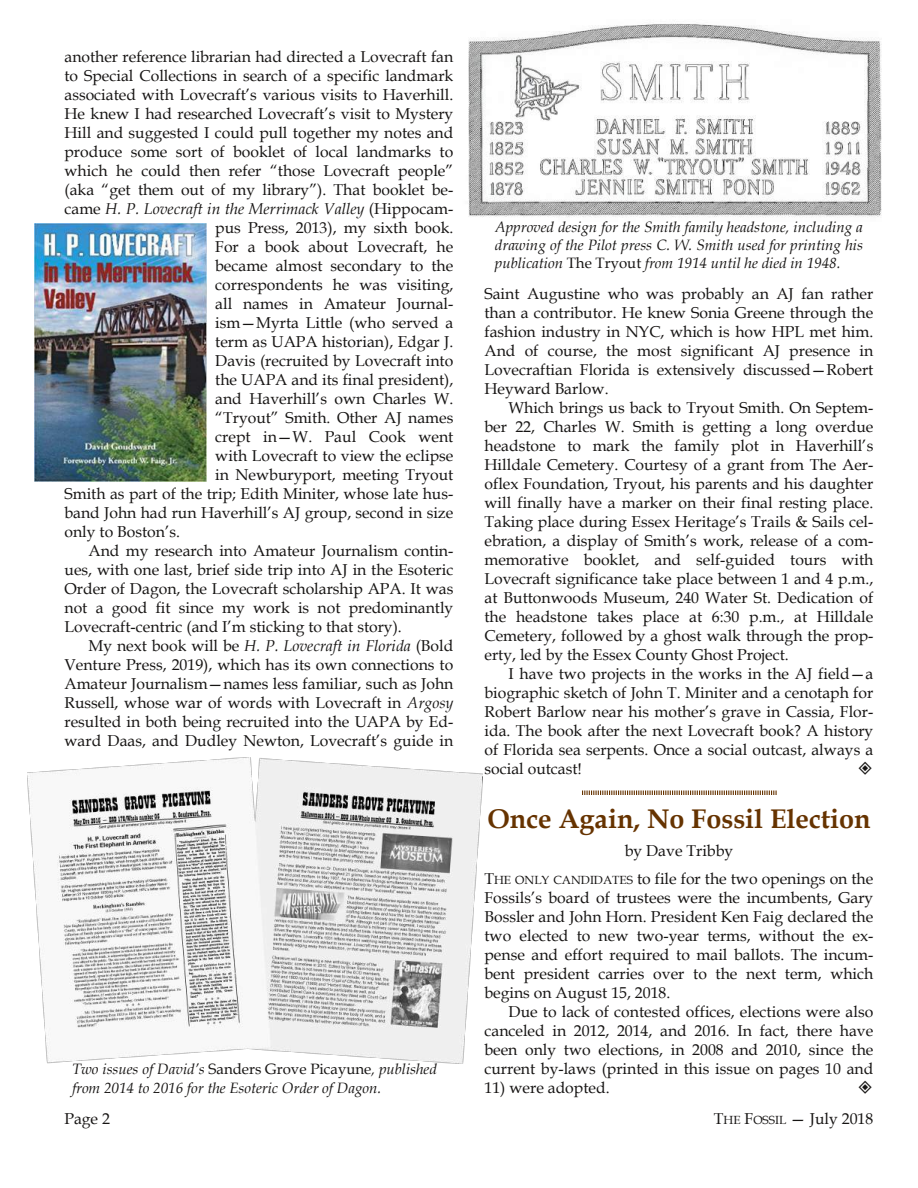
<style>
.page{position:relative;width:918px;height:1188px;background:#fff}
.page>*{position:absolute;margin:0;border:0;box-sizing:border-box;transform-origin:0 0}
.t1{font:700 27px "Book Antiqua";color:#630}
.t2{font:15.75px/19px "Book Antiqua";color:#161413;text-align:justify}
.t3{font:italic 15.75px "Book Antiqua";color:#161413}
.t4{font:italic 15px/18.1px "Book Antiqua";color:#161413}
.s1{font-style:normal}
.s2{font-style:italic}
.s3{font-size:11.85px}
</style>
<div class="page">
<img style="left:27px;top:758px;width:456px;height:306px">
<svg style="left:582px;top:790px;width:195px;height:5px"></svg>
<img style="left:468px;top:23px;width:414px;height:195px">
<img style="left:34px;top:224px;width:173px;height:258px">
<p class="t2" style="left:64px;top:48px;width:390px">another reference librarian had directed a Lovecraft fan</p>
<p class="t2" style="left:64px;top:67px;width:390px">to Special Collections in search of a specific landmark</p>
<p class="t2" style="left:65px;top:86px;width:390px">associated with Lovecraft’s various visits to Haverhill.</p>
<p class="t2" style="left:64px;top:105px;width:390px">He knew I had researched Lovecraft’s visit to Mystery</p>
<p class="t2" style="left:65px;top:124px;width:390px">Hill and suggested I could pull together my notes and</p>
<p class="t2" style="left:65px;top:143px;width:390px">produce some sort of booklet of local landmarks to</p>
<p class="t2" style="left:65px;top:162px;width:390px">which he could then refer “those Lovecraft people”</p>
<p class="t2" style="left:65px;top:181px;width:390px">(aka “get them out of my library”). That booklet be-</p>
<p class="t3" style="left:65px;top:200px;width:390px"><span class="s1">came</span> H. P. Lovecraft in the Merrimack Valley <span class="s1">(Hippocam-</span></p>
<p class="t2" style="left:215px;top:219px;width:240px">pus Press, 2013), my sixth book.</p>
<p class="t2" style="left:215px;top:238px;width:240px">For a book about Lovecraft, he</p>
<p class="t2" style="left:215px;top:257px;width:240px">became almost secondary to the</p>
<p class="t2" style="left:215px;top:276px;width:240px">correspondents he was visiting,</p>
<p class="t2" style="left:215px;top:295px;width:240px">all names in Amateur Journal-</p>
<p class="t2" style="left:215px;top:314px;width:240px">ism—Myrta Little (who served a</p>
<p class="t2" style="left:215px;top:333px;width:240px">term as UAPA historian), Edgar J.</p>
<p class="t2" style="left:215px;top:352px;width:240px">Davis (recruited by Lovecraft into</p>
<p class="t2" style="left:215px;top:371px;width:240px">the UAPA and its final president),</p>
<p class="t2" style="left:215px;top:390px;width:240px">and Haverhill’s own Charles W.</p>
<p class="t2" style="left:215px;top:409px;width:240px">“Tryout” Smith. Other AJ names</p>
<p class="t2" style="left:215px;top:428px;width:240px">crept in—W. Paul Cook went</p>
<p class="t2" style="left:215px;top:447px;width:240px">with Lovecraft to view the eclipse</p>
<p class="t2" style="left:215px;top:466px;width:240px">in Newburyport, meeting Tryout</p>
<p class="t2" style="left:65px;top:485px;width:390px">Smith as part of the trip; Edith Miniter, whose late hus-</p>
<p class="t2" style="left:65px;top:504px;width:390px">band John had run Haverhill’s AJ group, second in size</p>
<p class="t2" style="left:65px;top:523px;width:117px">only to Boston’s.</p>
<p class="t2" style="left:89px;top:542px;width:366px">And my research into Amateur Journalism contin-</p>
<p class="t2" style="left:65px;top:561px;width:390px">ues, with one last, brief side trip into AJ in the Esoteric</p>
<p class="t2" style="left:65px;top:580px;width:390px">Order of Dagon, the Lovecraft scholarship APA. It was</p>
<p class="t2" style="left:65px;top:599px;width:390px">not a good fit since my work is not predominantly</p>
<p class="t2" style="left:65px;top:618px;width:339px">Lovecraft-centric (and I’m sticking to that story).</p>
<p class="t3" style="left:89px;top:637px;width:366px"><span class="s1">My next book will be</span> H. P. Lovecraft in Florida <span class="s1">(Bold</span></p>
<p class="t2" style="left:65px;top:656px;width:390px">Venture Press, 2019), which has its own connections to</p>
<p class="t2" style="left:65px;top:675px;width:390px">Amateur Journalism—names less familiar, such as John</p>
<p class="t2" style="left:65px;top:693px;width:390px">Russell, whose war of words with Lovecraft in <span class="s2">Argosy</span></p>
<p class="t2" style="left:65px;top:712px;width:390px">resulted in both being recruited into the UAPA by Ed-</p>
<p class="t2" style="left:65px;top:731px;width:390px">ward Daas, and Dudley Newton, Lovecraft’s guide in</p>
<p class="t4" style="left:72px;top:1061px;width:366px">Two issues of David’s <span class="s1">Sanders Grove Picayune</span>, published from 2014 to 2016 for the Esoteric Order of Dagon.</p>
<p class="t4" style="left:495px;top:218px;width:369px;text-align:justify">Approved design for the Smith family headstone, including a drawing of the Pilot press C. W. Smith used for printing his publication <span class="s1">The Tryout</span> from 1914 until he died in 1948.</p>
<p class="t2" style="left:484px;top:285px;width:390px">Saint Augustine who was probably an AJ fan rather than a contributor. He knew Sonia Greene through the fashion industry in NYC, which is how HPL met him.<br>And of course, the most significant AJ presence in Lovecraftian Florida is extensively discussed—Robert Heyward Barlow.</p>
<p class="t2" style="left:485px;top:399px;width:390px;text-indent:24px">Which brings us back to Tryout Smith. On Septem&shy;ber 22, Charles W. Smith is getting a long overdue headstone to mark the family plot in Haverhill’s Hilldale Cemetery. Courtesy of a grant from The Aer&shy;oflex Foundation, Tryout, his parents and his daughter will finally have a marker on their final resting place.<br>Taking place during Essex Heritage’s Trails &amp; Sails cel&shy;ebration, a display of Smith’s work, release of a com&shy;memorative booklet, and self-guided tours with Lovecraft significance take place between 1 and 4 p.m., at Buttonwoods Museum, 240 Water St. Dedication of the headstone takes place at 6:30 p.m., at Hilldale Cemetery, followed by a ghost walk through the prop&shy;erty, led by the Essex County Ghost Project.</p>
<p class="t2" style="left:485px;top:665px;width:390px;text-indent:24px">I have two projects in the works in the AJ field—a biographic sketch of John T. Miniter and a cenotaph for Robert Barlow near his mother’s grave in Cassia, Flor&shy;ida. The book after the next Lovecraft book? A history of Florida sea serpents. Once a social outcast, always a social outcast!</p>
<h1 class="t1" style="left:487px;top:803px;width:385px">Once Again, No Fossil Election</h1>
<p class="t2" style="left:484px;top:837px;width:390px;line-height:28px;text-align:center">by Dave Tribby<br>T<span class="s3">HE ONLY CANDIDATES</span> to file for the two openings on the</p>
<p class="t2" style="left:484px;top:889px;width:390px">Fossils’s board of trustees were the incumbents, Gary Bossler and John Horn. President Ken Faig declared the two elected to new two-year terms, without the ex&shy;pense and effort required to mail ballots. The incum&shy;bent president carries over to the next term, which begins on August 15, 2018.</p>
<p class="t2" style="left:485px;top:1002px;width:390px;text-indent:24px">Due to lack of contested offices, elections were also canceled in 2012, 2014, and 2016. In fact, there have been only two elections, in 2008 and 2010, since the current by-laws (printed in this issue on pages 10 and</p>
<p class="t2" style="left:485px;top:1078px;width:127px">11) were adopted.</p>
<p class="t2" style="left:64px;top:1109px;width:47px">Page 2</p>
<p class="t2" style="left:714px;top:1110px;width:161px">T<span class="s3">HE</span> F<span class="s3">OSSIL</span> — July 2018</p>
</div>
